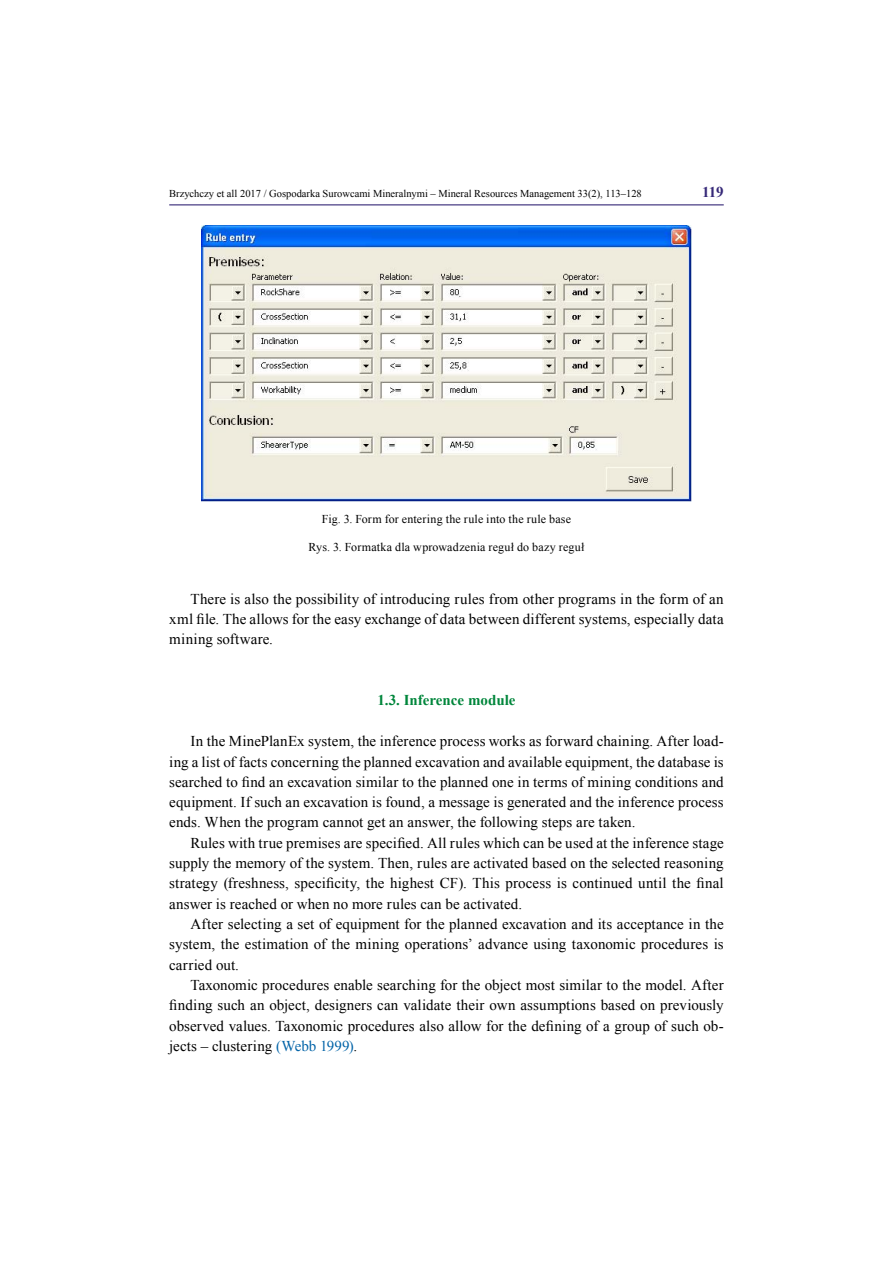
<style>
.page{position:relative;width:893px;height:1263px;background:#fff}
.page>*{position:absolute;margin:0;border:0;box-sizing:border-box;transform-origin:0 0}
.t1{font:15px/20.2px "Times New Roman";letter-spacing:.01em;color:#000;text-align:justify}
.t2{font:700 15px "Times New Roman";color:#00863b}
.t3{font:700 15px "Times New Roman";color:#362978}
.t4{font:12px "Times New Roman";letter-spacing:.01em;color:#000}
.t5{font:10.5px "Times New Roman";color:#000}
.s1{color:#0364a8}
</style>
<div class="page">
<hr style="left:169px;top:204px;width:555px;height:1px;background:#362978">
<img style="left:201px;top:225px;width:491px;height:277px">
<p class="t5" style="left:169px;top:186px;width:474px">Brzychczy et all 2017 / Gospodarka Surowcami Mineralnymi – Mineral Resources Management 33(2), 113–128</p>
<p class="t3" style="left:702px;top:182px;width:23px">119</p>
<p class="t4" style="left:322px;top:511px;width:251px">Fig. 3. Form for entering the rule into the rule base</p>
<p class="t4" style="left:308px;top:538px;width:278px">Rys. 3. Formatka dla wprowadzenia reguł do bazy reguł</p>
<p class="t1" style="left:169px;top:588px;width:556px;text-indent:21px">There is also the possibility of introducing rules from other programs in the form of an xml file. The allows for the easy exchange of data between different systems, especially data mining software.</p>
<p class="t2" style="left:377px;top:690px;width:140px">1.3. Inference module</p>
<p class="t1" style="left:169px;top:731px;width:556px;text-indent:21px">In the MinePlanEx system, the inference process works as forward chaining. After load&shy;ing a list of facts concerning the planned excavation and available equipment, the database is searched to find an excavation similar to the planned one in terms of mining conditions and equipment. If such an excavation is found, a message is generated and the inference process ends. When the program cannot get an answer, the following steps are taken.</p>
<p class="t1" style="left:169px;top:832px;width:556px;text-indent:21px">Rules with true premises are specified. All rules which can be used at the inference stage supply the memory of the system. Then, rules are activated based on the selected reasoning strategy (freshness, specificity, the highest CF). This process is continued until the final answer is reached or when no more rules can be activated.</p>
<p class="t1" style="left:169px;top:914px;width:556px;text-indent:21px">After selecting a set of equipment for the planned excavation and its acceptance in the system, the estimation of the mining operations’ advance using taxonomic procedures is carried out.</p>
<p class="t1" style="left:169px;top:975px;width:556px;text-indent:21px">Taxonomic procedures enable searching for the object most similar to the model. After finding such an object, designers can validate their own assumptions based on previously observed values. Taxonomic procedures also allow for the defining of a group of such ob&shy;jects – clustering <span class="s1">(Webb 1999)</span>.</p>
</div>
